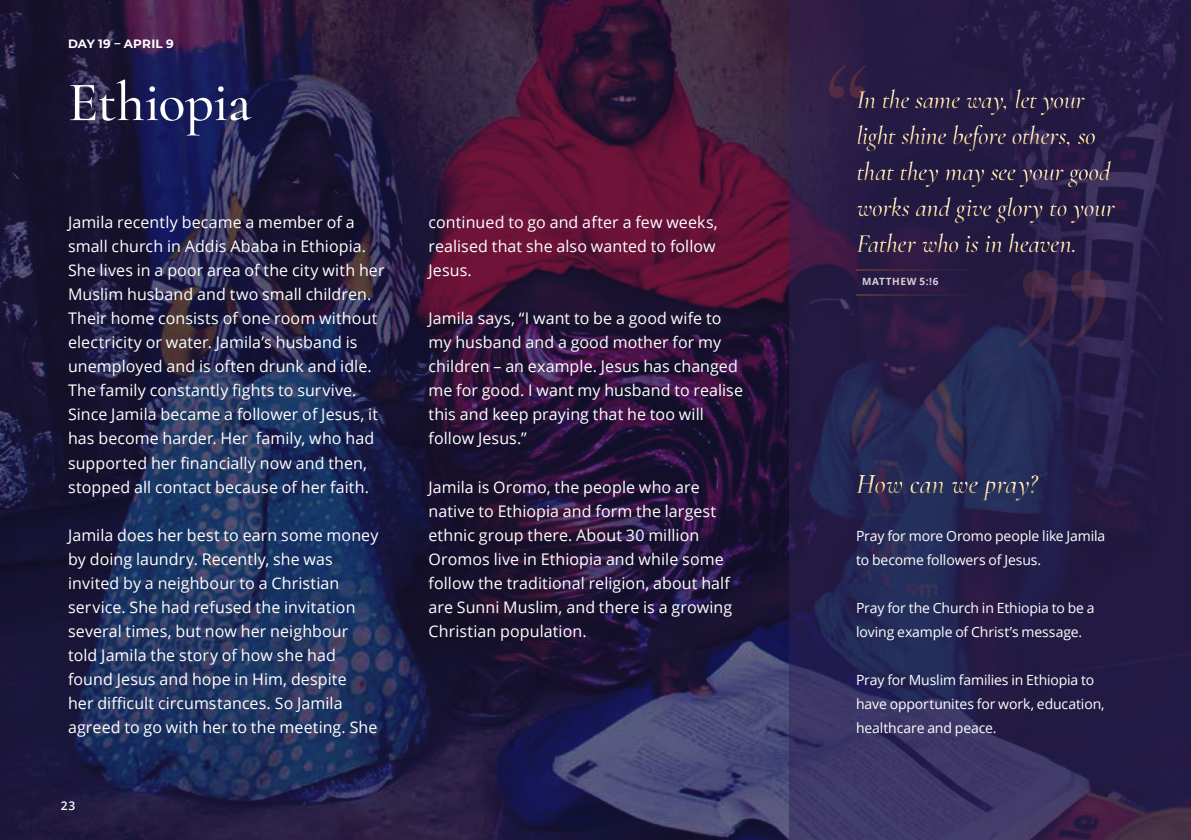
<style>
.page{position:relative;width:1191px;height:840px;background:#fff}
.page>*{position:absolute;margin:0;border:0;box-sizing:border-box;transform-origin:0 0}
.t1{font:500 56px "Cormorant";letter-spacing:-.01em;color:#fff}
.t2{font:italic 600 28px "Cormorant";letter-spacing:-.01em;color:#ffe4a9}
.t3{font:italic 600 26px/36px "Cormorant";letter-spacing:-.02em;color:#ffe4a9}
.t4{font:16px/24px "Open Sans";letter-spacing:.005em;color:#fff}
.t5{font:14px/24px "Open Sans";letter-spacing:-.01em;color:#fff}
.t6{font:700 12px "Montserrat";letter-spacing:.025em;color:#fff}
.t7{font:600 12px "Open Sans";color:#fff}
.t8{font:700 10px "Open Sans";letter-spacing:.065em;color:#fff}
</style>
<div class="page">
<img style="left:0;top:0;width:789px;height:839px">
<svg style="left:789px;top:0;width:402px;height:839px;background:#29214c"></svg>
<div style="left:846px;top:460px;width:204px;height:50px;background:#fff;opacity:.75"></div>
<div style="left:846px;top:464px;width:207px;height:50px;background:#000;opacity:.75"></div>
<div style="left:846px;top:75px;width:281px;height:175px;background:#fff;opacity:.75"></div>
<div style="left:846px;top:99px;width:281px;height:161px;background:#000;opacity:.5"></div>
<svg style="left:829px;top:65px;width:37px;height:33px"></svg>
<svg style="left:1066px;top:270px;width:39px;height:77px;background:#342247"></svg>
<svg style="left:1018px;top:270px;width:39px;height:77px;background:#322146"></svg>
<hr style="left:856px;top:269px;width:166px;height:1px;background:#f08230">
<hr style="left:856px;top:294px;width:166px;height:1px;background:#f08230">
<p class="t6" style="left:68px;top:35px;width:107px">DAY 19 – APRIL 9</p>
<h1 class="t1" style="left:68px;top:68px;width:185px">Ethiopia</h1>
<p class="t4" style="left:68px;top:210px;width:318px">Jamila recently became a member of a small church in Addis Ababa in Ethiopia.<br>She lives in a poor area of the city with her Muslim husband and two small children.<br>Their home consists of one room without electricity or water. Jamila’s husband is unemployed and is often drunk and idle.<br>The family constantly fights to survive.<br>Since Jamila became a follower of Jesus, it has become harder. Her family, who had supported her financially now and then, stopped all contact because of her faith.</p>
<p class="t4" style="left:68px;top:522px;width:312px">Jamila does her best to earn some money by doing laundry. Recently, she was invited by a neighbour to a Christian service. She had refused the invitation several times, but now her neighbour told Jamila the story of how she had found Jesus and hope in Him, despite<br>her difficult circumstances. So Jamila agreed to go with her to the meeting. She</p>
<p class="t7" style="left:61px;top:796px;width:16px">23</p>
<p class="t4" style="left:428px;top:210px;width:291px">continued to go and after a few weeks, realised that she also wanted to follow<br>Jesus.</p>
<p class="t4" style="left:428px;top:306px;width:316px">Jamila says, “I want to be a good wife to my husband and a good mother for my children – an example. Jesus has changed me for good. I want my husband to realise this and keep praying that he too will follow Jesus.”</p>
<p class="t4" style="left:428px;top:474px;width:305px">Jamila is Oromo, the people who are native to Ethiopia and form the largest ethnic group there. About 30 million Oromos live in Ethiopia and while some follow the traditional religion, about half are Sunni Muslim, and there is a growing Christian population.</p>
<h3 class="t3" style="left:856px;top:82px;width:260px">In the same way, let your light shine before others, so that they may see your good works and give glory to your<br>Father who is in heaven.</h3>
<p class="t8" style="left:862px;top:274px;width:78px">MATTHEW 5:!6</p>
<h2 class="t2" style="left:856px;top:466px;width:183px">How can we pray?</h2>
<p class="t5" style="left:856px;top:523px;width:251px">Pray for more Oromo people like Jamila to become followers of Jesus.</p>
<p class="t5" style="left:856px;top:595px;width:240px">Pray for the Church in Ethiopia to be a loving example of Christ’s message.</p>
<p class="t5" style="left:856px;top:667px;width:250px">Pray for Muslim families in Ethiopia to have opportunites for work, education, healthcare and peace.</p>
</div>
